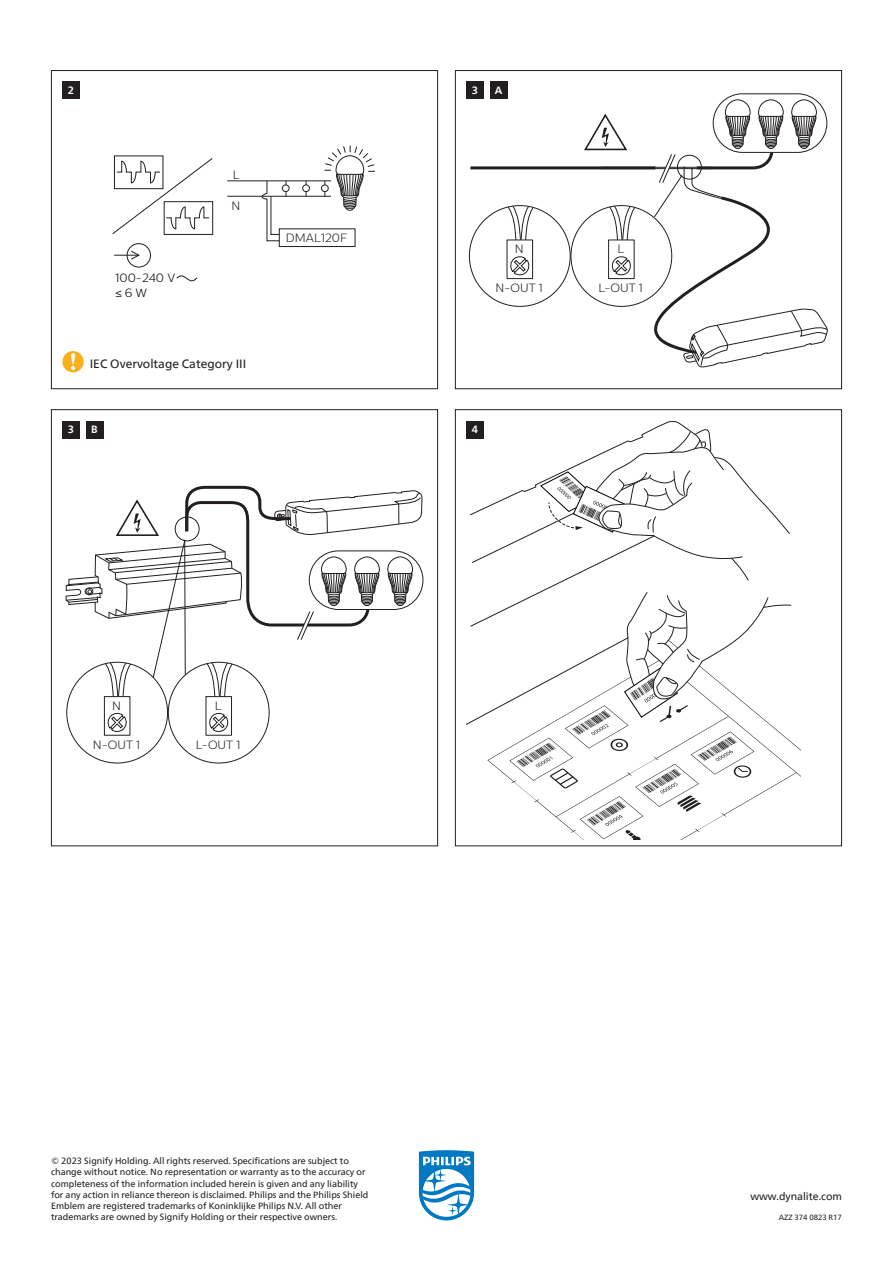
<style>
.page{position:relative;width:893px;height:1263px;background:#fff}
.page>*{position:absolute;margin:0;border:0;box-sizing:border-box;transform-origin:0 0}
.t1{font:300 12px "Centrale Sans";color:#231f20}
.t2{font:12px "Neue Frutiger World";color:#231f20}
.t3{font:300 12px/14.4px "Centrale Sans";color:#050504}
.t4{font:10.5px "Neue Frutiger World";color:#231f20}
.t5{font:700 10.5px "Neue Frutiger World";color:#fff}
.t6{font:9px/11.2px "Neue Frutiger World";color:#231f20}
.t7{font:7.5px "Neue Frutiger World";color:#231f20}
.s1{font-family:"Myriad Pro";font-weight:400}
</style>
<div class="page">
<svg style="left:419px;top:1150px;width:55px;height:70px"></svg>
<div style="left:455px;top:70px;width:387px;height:319px;border:1px solid #231f20"></div>
<div style="left:51px;top:70px;width:387px;height:319px;border:1px solid #231f20"></div>
<hr style="left:470px;top:166px;width:185px;height:3px;background:#231f20">
<div style="left:713px;top:93px;width:114px;height:60px;border:1px solid #231f20;border-radius:29px"></div>
<div style="left:507px;top:240px;width:26px;height:39px;border:1px solid #231f20"></div>
<svg style="left:510px;top:256px;width:20px;height:20px"></svg>
<svg style="left:475px;top:206px;width:92px;height:35px"></svg>
<svg style="left:576px;top:99px;width:252px;height:269px"></svg>
<svg style="left:466px;top:421px;width:335px;height:418px"></svg>
<div style="left:206px;top:696px;width:26px;height:40px;border:1px solid #231f20"></div>
<svg style="left:209px;top:713px;width:20px;height:19px"></svg>
<div style="left:104px;top:696px;width:26px;height:40px;border:1px solid #231f20"></div>
<svg style="left:107px;top:713px;width:20px;height:19px"></svg>
<svg style="left:66px;top:486px;width:357px;height:211px"></svg>
<div style="left:62px;top:82px;width:17px;height:17px;background:#231f20"></div>
<div style="left:466px;top:82px;width:17px;height:17px;background:#231f20"></div>
<div style="left:490px;top:82px;width:17px;height:17px;background:#231f20"></div>
<div style="left:466px;top:421px;width:17px;height:17px;background:#231f20"></div>
<div style="left:62px;top:421px;width:17px;height:17px;background:#231f20"></div>
<div style="left:86px;top:421px;width:17px;height:17px;background:#231f20"></div>
<div style="left:282px;top:184px;width:7px;height:8px;border:1px solid #231f20;border-radius:50%"></div>
<hr style="left:227px;top:180px;width:104px;height:1px;background:#231f20">
<hr style="left:227px;top:196px;width:104px;height:1px;background:#231f20">
<div style="left:302px;top:184px;width:8px;height:8px;border:1px solid #231f20;border-radius:50%"></div>
<div style="left:321px;top:184px;width:8px;height:8px;border:1px solid #231f20;border-radius:50%"></div>
<div style="left:279px;top:228px;width:76px;height:19px;border:1px solid #231f20"></div>
<svg style="left:260px;top:180px;width:20px;height:62px"></svg>
<svg style="left:324px;top:145px;width:51px;height:66px"></svg>
<svg style="left:112px;top:157px;width:101px;height:78px"></svg>
<svg style="left:176px;top:275px;width:22px;height:7px"></svg>
<div style="left:127px;top:243px;width:24px;height:24px;border:1px solid #211e1e;border-radius:50%"></div>
<svg style="left:114px;top:250px;width:26px;height:10px"></svg>
<div style="left:62px;top:351px;width:22px;height:21px;background:#fbaf1b;border-radius:50%"></div>
<svg style="left:71px;top:353px;width:4px;height:17px"></svg>
<p class="t5" style="left:68px;top:81px;width:8px">2</p>
<p class="t5" style="left:472px;top:81px;width:8px">3</p>
<p class="t5" style="left:495px;top:81px;width:9px">A</p>
<p class="t3" style="left:115px;top:271px;width:62px">100-240 V <span class="s1">≤</span> 6 W</p>
<p class="t1" style="left:233px;top:167px;width:8px">L</p>
<p class="t1" style="left:231px;top:199px;width:10px">N</p>
<p class="t1" style="left:286px;top:231px;width:63px">DMAL120F</p>
<p class="t1" style="left:515px;top:242px;width:10px">N</p>
<p class="t1" style="left:495px;top:281px;width:49px">N-OUT 1</p>
<p class="t2" style="left:90px;top:354px;width:158px">IEC Overvoltage Category III</p>
<p class="t5" style="left:68px;top:420px;width:8px">3</p>
<p class="t5" style="left:91px;top:420px;width:8px">B</p>
<p class="t5" style="left:472px;top:420px;width:8px">4</p>
<p class="t1" style="left:618px;top:242px;width:8px">L</p>
<p class="t1" style="left:599px;top:281px;width:46px">L-OUT 1</p>
<p class="t1" style="left:112px;top:698px;width:10px">N</p>
<p class="t1" style="left:93px;top:738px;width:49px">N-OUT 1</p>
<p class="t1" style="left:215px;top:698px;width:8px">L</p>
<p class="t1" style="left:196px;top:738px;width:46px">L-OUT 1</p>
<p class="t6" style="left:51px;top:1155px;width:319px">© 2023 Signify Holding. All rights reserved. Specifications are subject to change without notice. No representation or warranty as to the accuracy or completeness of the information included herein is given and any liability for any action in reliance thereon is disclaimed. Philips and the Philips Shield Emblem are registered trademarks of Koninklijke Philips N.V. All other trademarks are owned by Signify Holding or their respective owners.</p>
<p class="t4" style="left:750px;top:1188px;width:93px">www.dynalite.com</p>
<p class="t7" style="left:779px;top:1212px;width:65px">AZZ 374 0823 R17</p>
</div>
